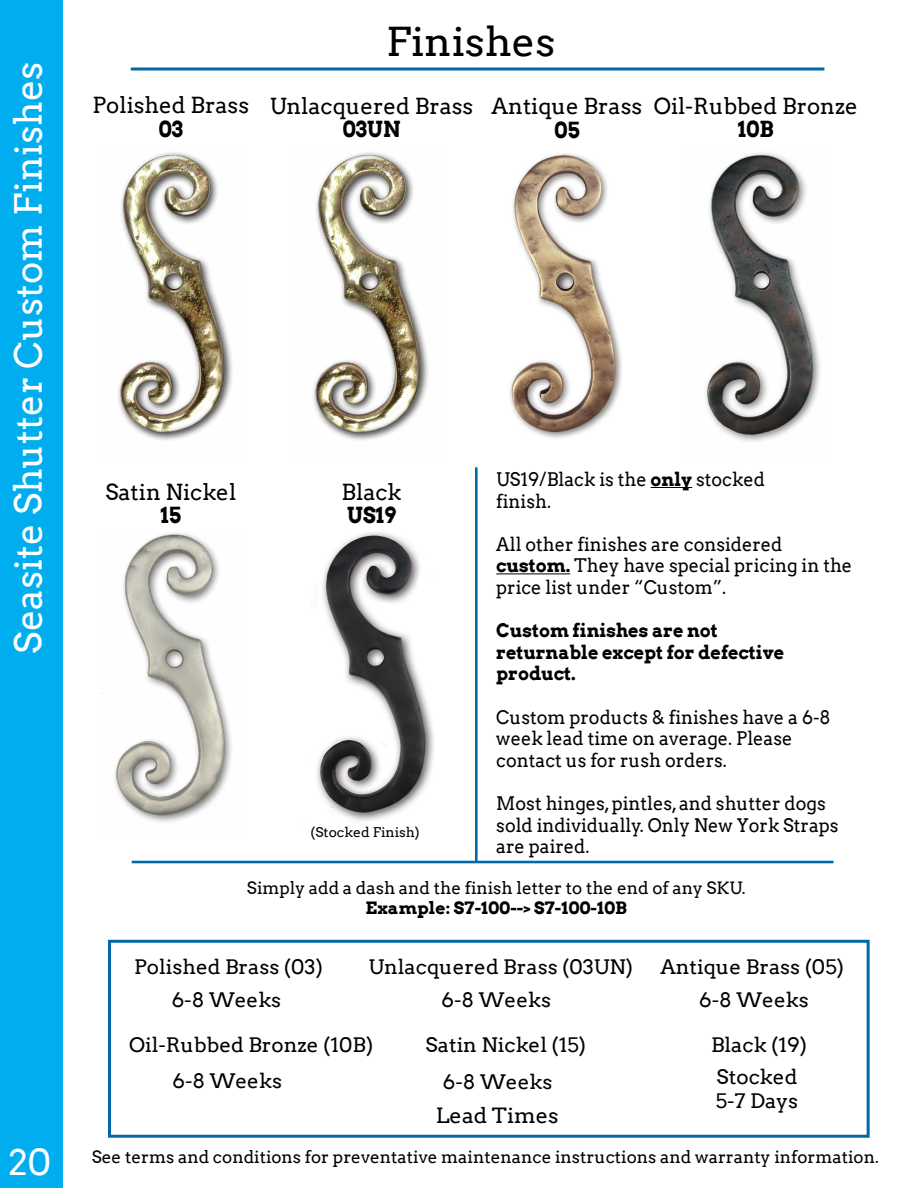
<style>
.page{position:relative;width:918px;height:1188px;background:#fff}
.page>*{position:absolute;margin:0;border:0;box-sizing:border-box;transform-origin:0 0}
.t1{font:39.9px "Arvo";color:#000}
.t2{font:37.5px "Arvo";color:#fff}
.t3{font:36px "Arvo";color:#fff}
.t4{font:22.2px "Arvo";color:#000}
.t5{font:700 22.2px "Arvo";color:#000;scale:.95 1}
.t6{font:21px "Arvo";color:#000}
.t7{font:19.95px "Arvo";color:#000}
.t8{font:18.75px/21.6px "Arvo";color:#000;scale:.96 1}
.t9{font:700 18.75px "Arvo";color:#000;scale:.96 1}
.t10{font:16.95px "Arvo";color:#000}
.t11{font:700 16.95px "Arvo";color:#000}
.t12{font:13.35px "Arvo";color:#000}
.s1{font-weight:700}
</style>
<div class="page">
<div style="left:108px;top:940px;width:762px;height:198px;border:3px solid #0069a7"></div>
<img style="left:118px;top:152px;width:114px;height:289px">
<img style="left:509px;top:153px;width:113px;height:285px">
<img style="left:705px;top:152px;width:115px;height:290px">
<img style="left:101px;top:532px;width:131px;height:290px">
<img style="left:317px;top:532px;width:117px;height:289px">
<img style="left:313px;top:152px;width:115px;height:289px">
<div style="left:0;top:0;width:63px;height:1188px;background:#00aeef"></div>
<div style="left:132px;top:861px;width:702px;height:2px;border:1px solid #0069a7"></div>
<hr style="left:651px;top:487px;width:41px;height:1px;background:#000">
<hr style="left:496px;top:573px;width:74px;height:1px;background:#000">
<div style="left:475px;top:467px;width:3px;height:395px;border:1px solid #0069a7"></div>
<hr style="left:131px;top:68px;width:693px;height:2px;background:#0069a7">
<p class="t2" style="left:6px;top:654px;width:594px;rotate:-90deg">Seasite Shutter Custom Finishes</p>
<p class="t3" style="left:9px;top:1141px;width:44px">20</p>
<p class="t4" style="left:93px;top:92px;width:158px">Polished Brass</p>
<p class="t5" style="left:159px;top:115px;width:27px">03</p>
<p class="t1" style="left:386px;top:17px;width:171px">Finishes</p>
<p class="t4" style="left:270px;top:92px;width:205px">Unlacquered Brass</p>
<p class="t5" style="left:343px;top:115px;width:63px">03UN</p>
<p class="t4" style="left:492px;top:93px;width:152px">Antique Brass</p>
<p class="t5" style="left:554px;top:116px;width:29px">05</p>
<p class="t4" style="left:654px;top:92px;width:206px">Oil-Rubbed Bronze</p>
<p class="t5" style="left:738px;top:115px;width:39px">10B</p>
<p class="t4" style="left:105px;top:478px;width:132px">Satin Nickel</p>
<p class="t5" style="left:160px;top:501px;width:23px">15</p>
<p class="t4" style="left:342px;top:478px;width:61px">Black</p>
<p class="t5" style="left:347px;top:501px;width:53px">US19</p>
<p class="t12" style="left:311px;top:825px;width:111px">(Stocked Finish)</p>
<p class="t8" style="left:496px;top:469px;width:281px">US19/Black is the <span class="s1">only</span> stocked</p>
<p class="t8" style="left:496px;top:490px;width:59px">finish.</p>
<p class="t8" style="left:496px;top:533px;width:299px">All other finishes are considered</p>
<p class="t8" style="left:496px;top:555px;width:372px"><span class="s1">custom.</span> They have special pricing in the price list under “Custom”.</p>
<p class="t9" style="left:496px;top:619px;width:232px">Custom finishes are not</p>
<p class="t9" style="left:496px;top:640px;width:302px">returnable except for defective</p>
<p class="t9" style="left:496px;top:662px;width:84px">product.</p>
<p class="t8" style="left:496px;top:706px;width:350px">Custom products &amp; finishes have a 6-8 week lead time on average. Please</p>
<p class="t8" style="left:496px;top:749px;width:242px">contact us for rush orders.</p>
<p class="t8" style="left:496px;top:793px;width:358px">Most hinges, pintles, and shutter dogs sold individually. Only New York Straps are paired.</p>
<p class="t10" style="left:247px;top:878px;width:500px">Simply add a dash and the finish letter to the end of any SKU.</p>
<p class="t11" style="left:366px;top:897px;width:263px">Example: S7-100--&gt; S7-100-10B</p>
<p class="t7" style="left:134px;top:954px;width:190px">Polished Brass (03)</p>
<p class="t7" style="left:369px;top:954px;width:266px">Unlacquered Brass (03UN)</p>
<p class="t7" style="left:660px;top:954px;width:185px">Antique Brass (05)</p>
<p class="t7" style="left:172px;top:988px;width:111px">6-8 Weeks</p>
<p class="t7" style="left:442px;top:988px;width:111px">6-8 Weeks</p>
<p class="t7" style="left:699px;top:988px;width:111px">6-8 Weeks</p>
<p class="t7" style="left:129px;top:1033px;width:246px">Oil-Rubbed Bronze (10B)</p>
<p class="t7" style="left:426px;top:1033px;width:162px">Satin Nickel (15)</p>
<p class="t7" style="left:172px;top:1068px;width:111px">6-8 Weeks</p>
<p class="t7" style="left:443px;top:1070px;width:111px">6-8 Weeks</p>
<p class="t6" style="left:436px;top:1103px;width:124px">Lead Times</p>
<p class="t7" style="left:711px;top:1033px;width:98px">Black (19)</p>
<p class="t7" style="left:717px;top:1064px;width:82px">Stocked</p>
<p class="t7" style="left:716px;top:1088px;width:84px">5-7 Days</p>
<p class="t10" style="left:92px;top:1147px;width:789px">See terms and conditions for preventative maintenance instructions and warranty information.</p>
</div>
